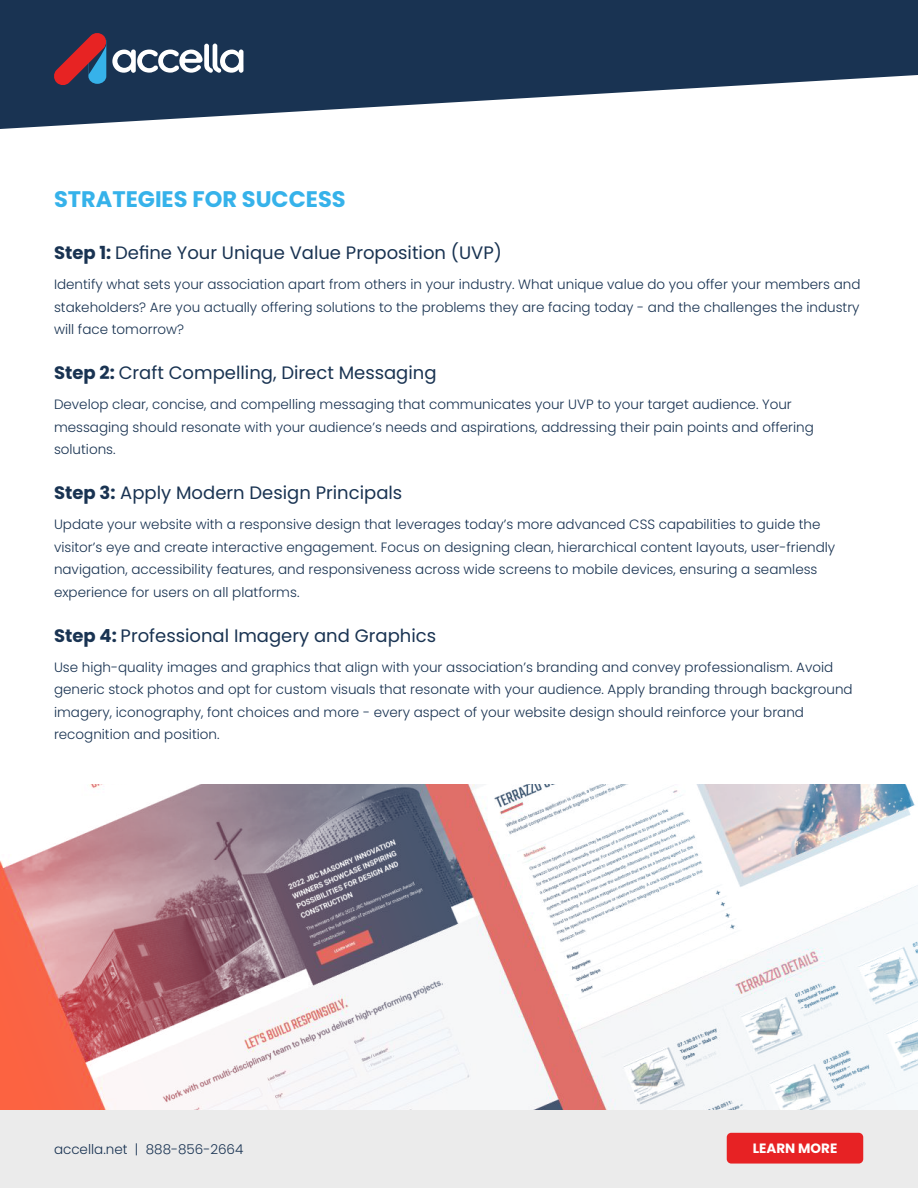
<style>
.page{position:relative;width:918px;height:1188px;background:#fff}
.page>*{position:absolute;margin:0;border:0;box-sizing:border-box;transform-origin:0 0}
.t1{font:700 22.5px "Poppins";color:#36b2ea}
.t2{font:18px "Poppins";color:#193352}
.t3{font:300 13.5px/22.5px "Poppins";color:#193352}
.t4{font:700 13.5px "Poppins";color:#fff}
.s1{font-weight:700}
</style>
<div class="page">
<img style="left:0;top:784px;width:918px;height:326px">
<div style="left:0;top:1110px;width:918px;height:78px;background:#ebebeb"></div>
<div style="left:727px;top:1133px;width:136px;height:31px;background:#e72224;border-radius:4px"></div>
<svg style="left:0;top:0;width:918px;height:129px;fill:#193352"></svg>
<svg style="left:54px;top:33px;width:189px;height:52px;background:#57586f"></svg>
<h1 class="t1" style="left:54px;top:186px;width:293px">STRATEGIES FOR SUCCESS</h1>
<h2 class="t2" style="left:54px;top:242px;width:450px"><span class="s1">Step 1:</span> Define Your Unique Value Proposition (UVP)</h2>
<p class="t3" style="left:54px;top:273px;width:808px;text-align:justify">Identify what sets your association apart from others in your industry. What unique value do you offer your members and stakeholders? Are you actually offering solutions to the problems they are facing today - and the challenges the industry will face tomorrow?</p>
<h2 class="t2" style="left:54px;top:362px;width:384px"><span class="s1">Step 2:</span> Craft Compelling, Direct Messaging</h2>
<p class="t3" style="left:54px;top:393px;width:761px">Develop clear, concise, and compelling messaging that communicates your UVP to your target audience. Your messaging should resonate with your audience’s needs and aspirations, addressing their pain points and offering solutions.</p>
<h2 class="t2" style="left:54px;top:482px;width:350px"><span class="s1">Step 3:</span> Apply Modern Design Principals</h2>
<p class="t3" style="left:54px;top:513px;width:783px">Update your website with a responsive design that leverages today’s more advanced CSS capabilities to guide the visitor’s eye and create interactive engagement. Focus on designing clean, hierarchical content layouts, user-friendly navigation, accessibility features, and responsiveness across wide screens to mobile devices, ensuring a seamless experience for users on all platforms.</p>
<h2 class="t2" style="left:54px;top:625px;width:384px"><span class="s1">Step 4:</span> Professional Imagery and Graphics</h2>
<p class="t3" style="left:54px;top:656px;width:800px">Use high-quality images and graphics that align with your association’s branding and convey professionalism. Avoid generic stock photos and opt for custom visuals that resonate with your audience. Apply branding through background imagery, iconography, font choices and more - every aspect of your website design should reinforce your brand recognition and position.</p>
<p class="t3" style="left:54px;top:1138px;width:191px">accella.net | 888-856-2664</p>
<p class="t4" style="left:753px;top:1141px;width:86px">LEARN MORE</p>
</div>
